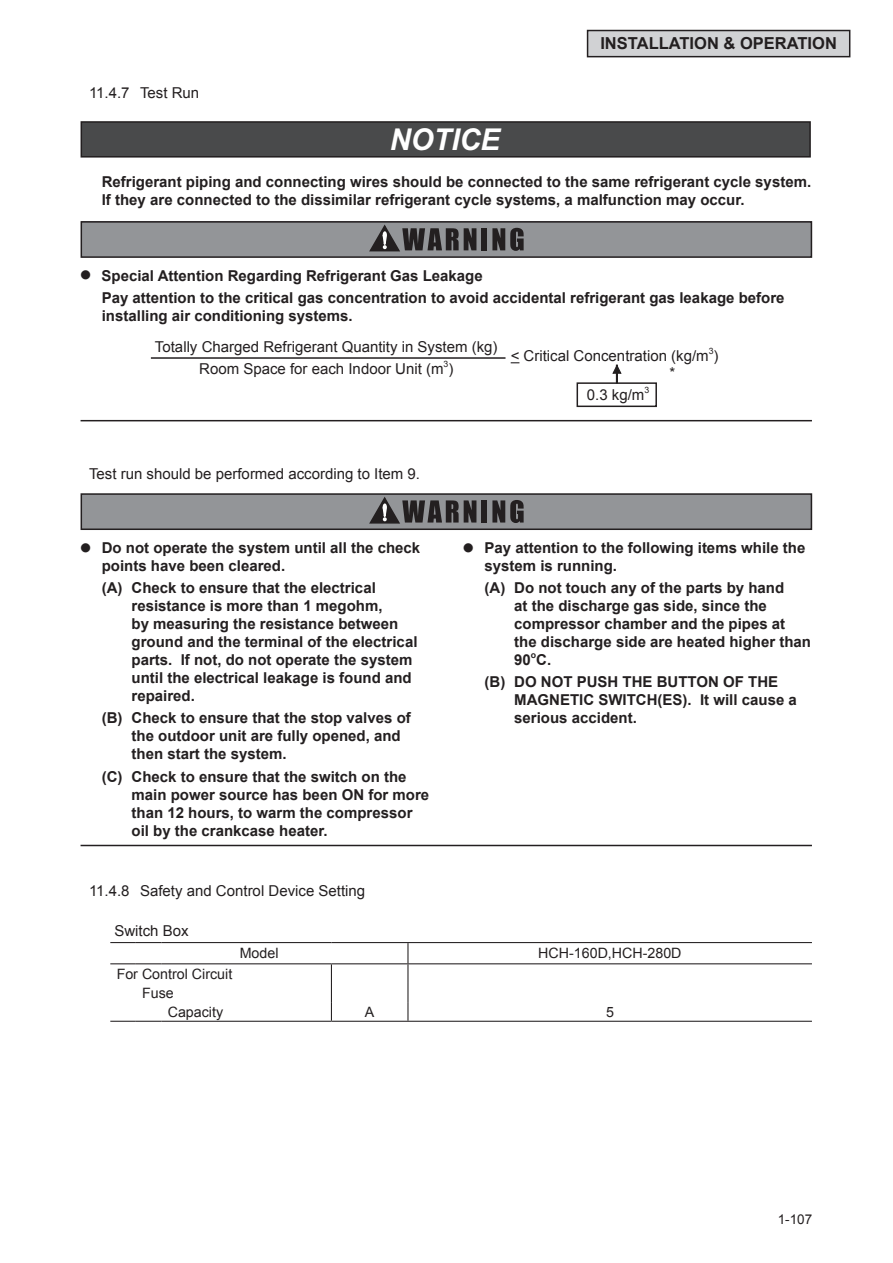
<style>
.page{position:relative;width:893px;height:1263px;background:#fff}
.page>*{position:absolute;margin:0;border:0;box-sizing:border-box;transform-origin:0 0}
.t1{font:italic 700 30.15px "Arial";color:#fff}
.t2{font:700 16.5px "Arial";color:#231f20}
._1{font:700 15px/18px "Arial";color:#231f20}
.warning{font:700 15px/18px "Arial";color:#231f20}
._1_1text{font:15px "Arial";color:#231f20}
._10_1_1title{font:15px "Arial";color:#231f20}
.t3{font:14.25px "Arial";color:#231f20}
.t4{font:13.5px "Arial";color:#231f20}
._1_1text-2{font:8.7px "Arial";color:#231f20}
._1-2{font:700 8.7px "Arial";color:#231f20}
.s1{font-family:"Ming Li U";font-weight:400;font-size:10.5px}
</style>
<div class="page">
<div style="left:588px;top:31px;width:262px;height:26px;background:#d1d2d4"></div>
<div style="left:587px;top:30px;width:263px;height:27px;border:2px solid #231f20"></div>
<hr style="left:81px;top:845px;width:731px;height:1px;background:#231f20">
<div style="left:81px;top:494px;width:730px;height:35px;background:#939598"></div>
<div style="left:81px;top:493px;width:731px;height:37px;border:2px solid #231f20"></div>
<svg style="left:368px;top:493px;width:108px;height:37px"></svg>
<div style="left:482px;top:500px;width:5px;height:22px;background:#231f20"></div>
<svg style="left:492px;top:500px;width:32px;height:23px"></svg>
<svg style="left:110px;top:942px;width:51px;height:1px"></svg>
<hr style="left:161px;top:942px;width:170px;height:1px;background:#231f20">
<hr style="left:331px;top:942px;width:77px;height:1px;background:#231f20">
<hr style="left:408px;top:942px;width:404px;height:1px;background:#231f20">
<svg style="left:110px;top:963px;width:51px;height:1px"></svg>
<hr style="left:161px;top:963px;width:170px;height:1px;background:#231f20">
<hr style="left:408px;top:963px;width:404px;height:1px;background:#231f20">
<svg style="left:110px;top:1021px;width:51px;height:1px"></svg>
<hr style="left:161px;top:1021px;width:170px;height:1px;background:#231f20">
<hr style="left:408px;top:1021px;width:404px;height:1px;background:#231f20">
<hr style="left:331px;top:963px;width:77px;height:1px;background:#231f20">
<svg style="left:331px;top:964px;width:1px;height:57px"></svg>
<svg style="left:407px;top:943px;width:1px;height:78px"></svg>
<hr style="left:331px;top:1021px;width:77px;height:1px;background:#231f20">
<hr style="left:151px;top:357px;width:354px;height:2px;background:#231f20">
<svg style="left:612px;top:365px;width:9px;height:17px"></svg>
<div style="left:577px;top:382px;width:80px;height:25px;border:2px solid #231f20"></div>
<div style="left:81px;top:222px;width:730px;height:35px;background:#939598"></div>
<div style="left:81px;top:221px;width:731px;height:37px;border:2px solid #231f20"></div>
<svg style="left:368px;top:221px;width:108px;height:37px"></svg>
<div style="left:482px;top:228px;width:5px;height:22px;background:#231f20"></div>
<svg style="left:492px;top:228px;width:32px;height:23px"></svg>
<div style="left:81px;top:122px;width:729px;height:35px;background:#494a4b"></div>
<div style="left:81px;top:121px;width:730px;height:37px;border:2px solid #231f20"></div>
<hr style="left:81px;top:420px;width:731px;height:1px;background:#231f20">
<p class="_10_1_1title" style="left:89px;top:83px;width:112px">11.4.7 Test Run</p>
<h1 class="t1" style="left:390px;top:119px;width:112px">NOTICE</h1>
<p class="t2" style="left:600px;top:33px;width:238px">INSTALLATION &amp; OPERATION</p>
<p class="warning" style="left:102px;top:173px;width:711px">Refrigerant piping and connecting wires should be connected to the same refrigerant cycle system.<br>If they are connected to the dissimilar refrigerant cycle systems, a malfunction may occur.</p>
<p class="warning" style="left:81px;top:267px;width:404px"><span class="s1">●</span> Special Attention Regarding Refrigerant Gas Leakage</p>
<p class="warning" style="left:102px;top:289px;width:684px">Pay attention to the critical gas concentration to avoid accidental refrigerant gas leakage before installing air conditioning systems.</p>
<p class="_1_1text" style="left:511px;top:346px;width:209px">&lt; Critical Concentration (kg/m )</p>
<p class="_1_1text" style="left:155px;top:337px;width:344px">Totally Charged Refrigerant Quantity in System (kg)</p>
<p class="_1_1text" style="left:199px;top:359px;width:256px">Room Space for each Indoor Unit (m )</p>
<p class="_1_1text-2" style="left:709px;top:345px;width:6px">3</p>
<p class="_1_1text-2" style="left:443px;top:358px;width:6px">3</p>
<p class="_1_1text" style="left:669px;top:362px;width:7px">*</p>
<p class="_1_1text" style="left:89px;top:464px;width:332px">Test run should be performed according to Item 9.</p>
<p class="warning" style="left:102px;top:539px;width:320px;text-indent:-21px"><span class="s1">●</span> Do not operate the system until all the check points have been cleared.</p>
<p class="_1" style="left:132px;top:579px;width:287px;text-indent:-30px">(A) Check to ensure that the electrical resistance is more than 1 megohm,<br>by measuring the resistance between ground and the terminal of the electrical parts. If not, do not operate the system until the electrical leakage is found and repaired.</p>
<p class="_1" style="left:132px;top:710px;width:281px;text-indent:-30px">(B) Check to ensure that the stop valves of the outdoor unit are fully opened, and then start the system.</p>
<p class="_1" style="left:132px;top:768px;width:299px;text-indent:-30px">(C) Check to ensure that the switch on the main power source has been ON for more than 12 hours, to warm the compressor oil by the crankcase heater.</p>
<p class="_10_1_1title" style="left:89px;top:881px;width:278px">11.4.8 Safety and Control Device Setting</p>
<p class="_1_1text" style="left:114px;top:920px;width:76px">Switch Box</p>
<p class="_1_1text" style="left:587px;top:385px;width:59px">0.3 kg/m</p>
<p class="_1_1text-2" style="left:644px;top:384px;width:6px">3</p>
<p class="warning" style="left:484px;top:539px;width:322px;text-indent:-21px"><span class="s1">●</span> Pay attention to the following items while the system is running.</p>
<p class="_1" style="left:514px;top:579px;width:298px;text-indent:-30px">(A) Do not touch any of the parts by hand<br>at the discharge gas side, since the compressor chamber and the pipes at the discharge side are heated higher than<br>90 C.</p>
<p class="_1-2" style="left:531px;top:649px;width:7px">o</p>
<p class="_1" style="left:514px;top:674px;width:284px;text-indent:-30px">(B) DO NOT PUSH THE BUTTON OF THE<br>MAGNETIC SWITCH(ES). It will cause a serious accident.</p>
<p class="t3" style="left:240px;top:944px;width:40px">Model</p>
<p class="t3" style="left:538px;top:944px;width:145px">HCH-160D,HCH-280D</p>
<p class="t3" style="left:117px;top:964px;width:117px">For Control Circuit</p>
<p class="t3" style="left:142px;top:983px;width:33px">Fuse</p>
<p class="t3" style="left:168px;top:1002px;width:57px">Capacity</p>
<p class="t3" style="left:365px;top:1002px;width:11px">A</p>
<p class="t3" style="left:606px;top:1002px;width:9px">5</p>
<p class="t4" style="left:778px;top:1210px;width:36px">1-107</p>
</div>
